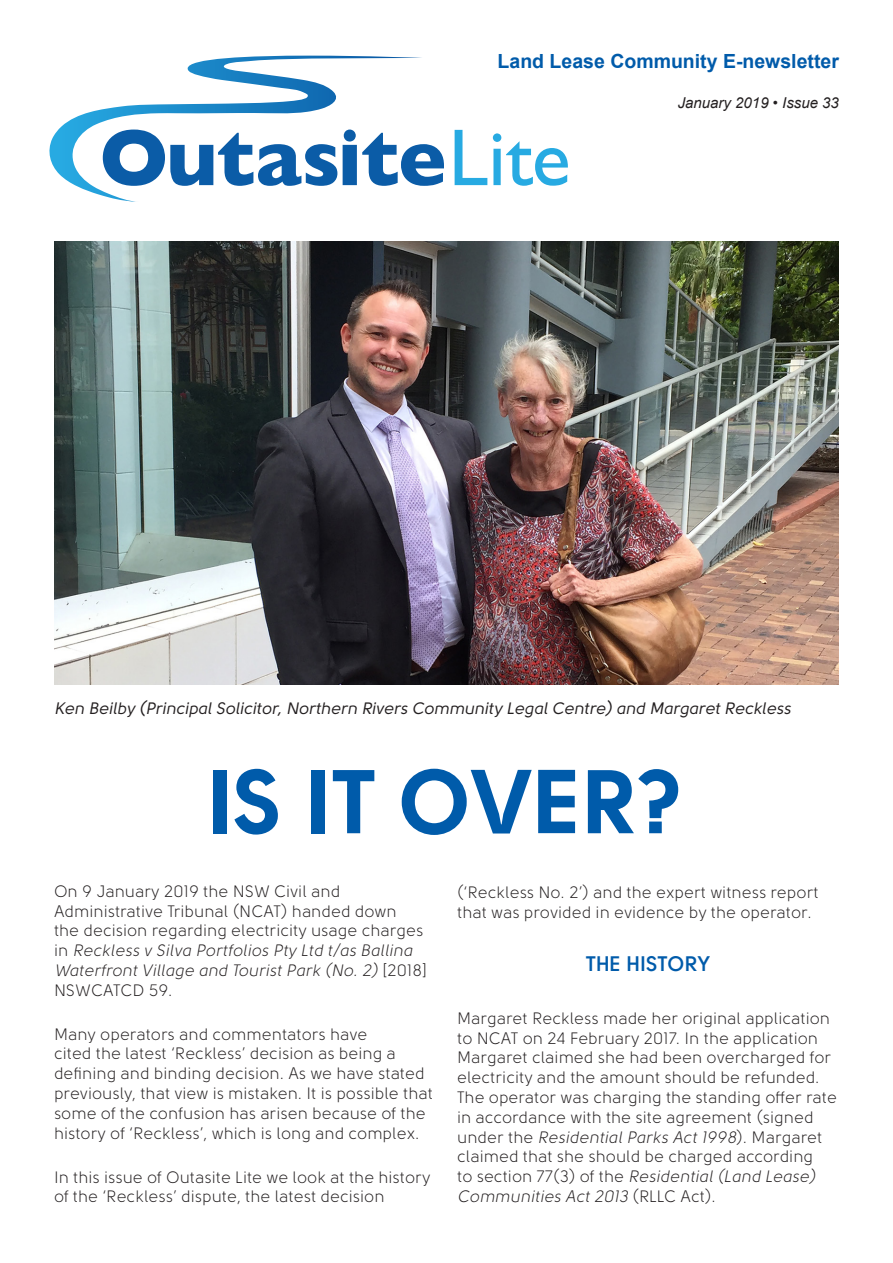
<style>
.page{position:relative;width:893px;height:1263px;background:#fff}
.page>*{position:absolute;margin:0;border:0;box-sizing:border-box;transform-origin:0 0}
.t1{font:90px "Solomon Sans Bold";color:#005baa}
.t2{font:700 21px "Solomon Sans Semi";letter-spacing:-.01em;color:#005baa}
.t3{font:700 19.5px "Arial";color:#005baa}
.t4{font:16.5px/19.8px "Solomon Sans Book";color:#231f20}
.t5{font:16.5px "Solomon Sans Normal Italic";color:#231f20}
.t6{font:italic 15px "Arial";color:#231f20}
.s1{font-family:"Solomon Sans Book Italic"}
</style>
<div class="page">
<svg style="left:49px;top:56px;width:373px;height:146px"></svg>
<svg style="left:455px;top:130px;width:32px;height:55px"></svg>
<svg style="left:493px;top:133px;width:75px;height:53px"></svg>
<svg style="left:103px;top:130px;width:234px;height:56px"></svg>
<svg style="left:343px;top:130px;width:101px;height:56px"></svg>
<img style="left:54px;top:241px;width:785px;height:443px">
<p class="t3" style="left:498px;top:48px;width:343px">Land Lease Community E-newsletter</p>
<p class="t6" style="left:678px;top:93px;width:163px">January 2019 • Issue 33</p>
<p class="t5" style="left:54px;top:699px;width:738px">Ken Beilby (Principal Solicitor, Northern Rivers Community Legal Centre) and Margaret Reckless</p>
<p class="t1" style="left:209px;top:748px;width:477px">IS IT OVER?</p>
<p class="t4" style="left:54px;top:881px;width:375px">On 9 January 2019 the NSW Civil and Administrative Tribunal (NCAT) handed down<br>the decision regarding electricity usage charges in <span class="s1">Reckless v Silva Portfolios Pty Ltd t/as Ballina Waterfront Village and Tourist Park (No. 2)</span> [2018] NSWCATCD 59.</p>
<p class="t4" style="left:54px;top:1024px;width:380px">Many operators and commentators have<br>cited the latest ‘Reckless’ decision as being a defining and binding decision. As we have stated previously, that view is mistaken. It is possible that some of the confusion has arisen because of the history of ‘Reckless’, which is long and complex.</p>
<p class="t4" style="left:54px;top:1167px;width:378px">In this issue of Outasite Lite we look at the history of the ‘Reckless’ dispute, the latest decision</p>
<p class="t4" style="left:457px;top:883px;width:363px">(‘Reckless No. 2’) and the expert witness report that was provided in evidence by the operator.</p>
<p class="t2" style="left:586px;top:952px;width:126px">THE HISTORY</p>
<p class="t4" style="left:457px;top:1008px;width:381px">Margaret Reckless made her original application to NCAT on 24 February 2017. In the application Margaret claimed she had been overcharged for electricity and the amount should be refunded.<br>The operator was charging the standing offer rate in accordance with the site agreement (signed under the <span class="s1">Residential Parks Act 1998</span>). Margaret claimed that she should be charged according<br>to section 77(3) of the <span class="s1">Residential (Land Lease)<br>Communities Act 2013</span> (RLLC Act).</p>
</div>
